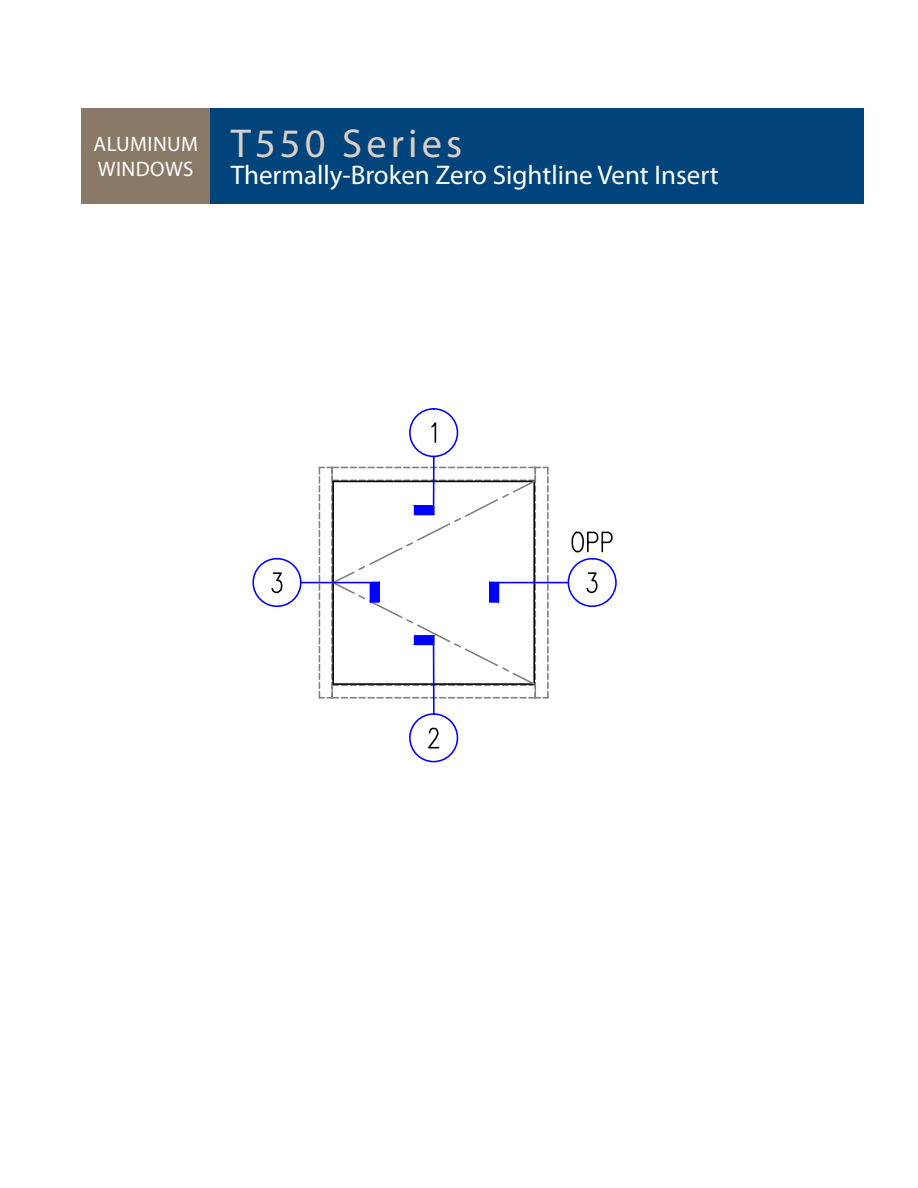
<style>
.page{position:relative;width:918px;height:1188px;background:#fff}
.page>*{position:absolute;margin:0;border:0;box-sizing:border-box;transform-origin:0 0}
.t1{font:40.5px "Myriad Pro";letter-spacing:.1em;color:#d8d0c8}
.t2{font:27px "Myriad Pro";color:#fff}
.t3{font:21px/25.2px "Myriad Pro";letter-spacing:.02em;color:#fff}
</style>
<div class="page">
<div style="left:81px;top:108px;width:130px;height:95px;background:#8a7966"></div>
<div style="left:211px;top:108px;width:653px;height:95px;background:#00447b"></div>
<div style="left:252px;top:558px;width:50px;height:49px;border:2px solid #00f;border-radius:50%"></div>
<svg style="left:271px;top:572px;width:12px;height:22px"></svg>
<hr style="left:301px;top:582px;width:78px;height:1px;background:#00f">
<div style="left:409px;top:713px;width:49px;height:49px;border:2px solid #00f;border-radius:50%"></div>
<svg style="left:428px;top:727px;width:12px;height:22px"></svg>
<hr style="left:433px;top:636px;width:2px;height:78px;background:#00f">
<div style="left:568px;top:558px;width:49px;height:49px;border:2px solid #00f;border-radius:50%"></div>
<svg style="left:586px;top:572px;width:12px;height:22px"></svg>
<hr style="left:490px;top:582px;width:78px;height:1px;background:#00f">
<svg style="left:571px;top:531px;width:42px;height:22px"></svg>
<div style="left:409px;top:408px;width:49px;height:49px;border:2px solid #00f;border-radius:50%"></div>
<svg style="left:431px;top:422px;width:6px;height:21px"></svg>
<hr style="left:433px;top:456px;width:2px;height:59px;background:#00f">
<svg style="left:319px;top:467px;width:230px;height:232px"></svg>
<p class="t3" style="left:93px;top:131px;width:106px">ALUMINUM<br>WINDOWS</p>
<h1 class="t1" style="left:231px;top:119px;width:233px">T550 Series</h1>
<p class="t2" style="left:231px;top:159px;width:490px">Thermally-Broken Zero Sightline Vent Insert</p>
</div>
